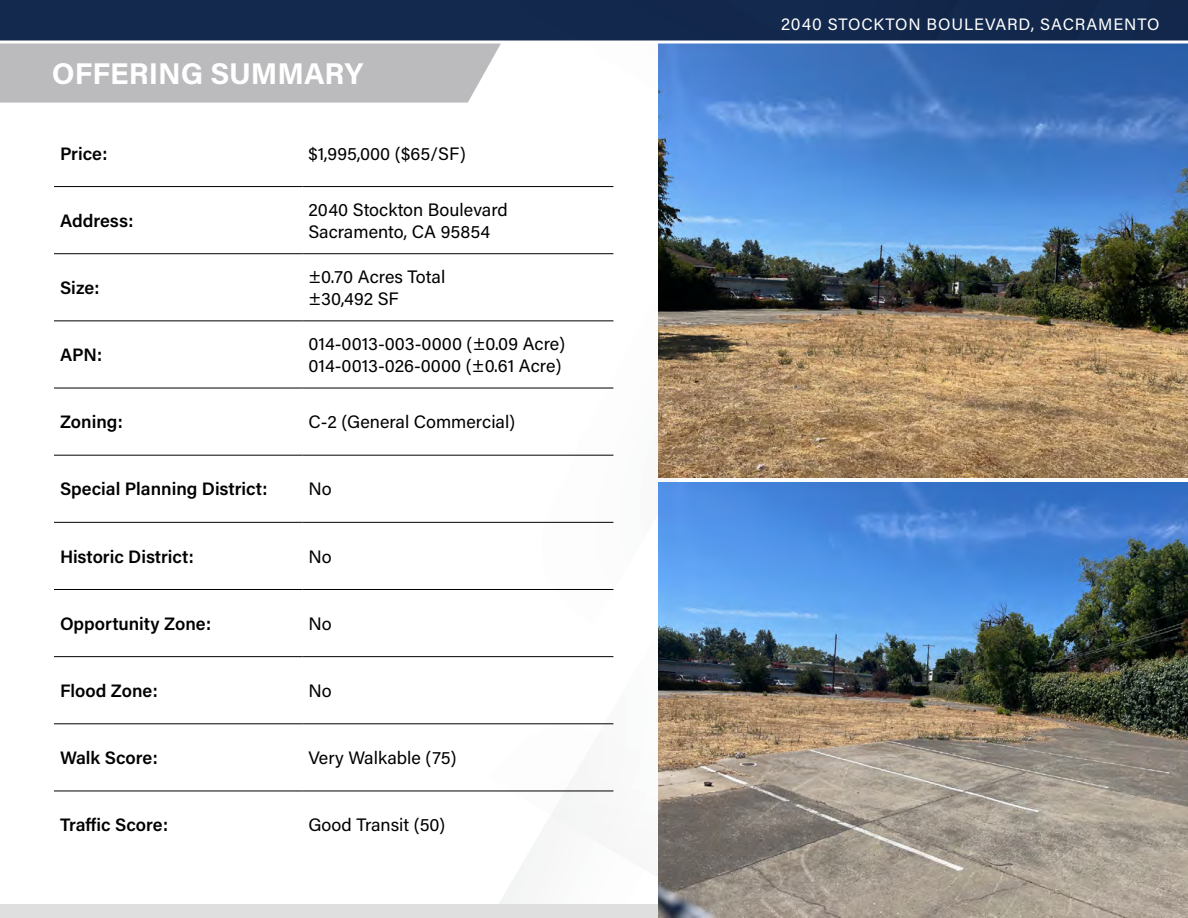
<style>
.page{position:relative;width:1188px;height:918px;background:#fff}
.page>*{position:absolute;margin:0;border:0;box-sizing:border-box;transform-origin:0 0}
.t1{font:700 30px "Acumin Pro";color:#fff}
.t2{font:18px/21.6px "Acumin Pro";color:#000}
.t3{font:600 18px "Acumin Pro";color:#000}
.t4{font:16.5px "Acumin Pro";letter-spacing:.05em;color:#fff}
</style>
<div class="page">
<img style="left:54px;top:44px;width:605px;height:860px">
<div style="left:0;top:0;width:1188px;height:42px;background:#13294e"></div>
<div style="left:0;top:904px;width:1188px;height:14px;background:#e0dfe0"></div>
<img style="left:659px;top:44px;width:529px;height:434px">
<img style="left:659px;top:482px;width:529px;height:436px">
<hr style="left:54px;top:253px;width:248px;height:1px;background:#000">
<hr style="left:302px;top:253px;width:311px;height:1px;background:#000">
<hr style="left:54px;top:321px;width:248px;height:1px;background:#000">
<hr style="left:302px;top:321px;width:311px;height:1px;background:#000">
<hr style="left:54px;top:388px;width:248px;height:1px;background:#000">
<hr style="left:302px;top:388px;width:311px;height:1px;background:#000">
<hr style="left:54px;top:455px;width:248px;height:1px;background:#000">
<hr style="left:302px;top:455px;width:311px;height:1px;background:#000">
<hr style="left:54px;top:522px;width:248px;height:1px;background:#000">
<hr style="left:302px;top:522px;width:311px;height:1px;background:#000">
<hr style="left:54px;top:589px;width:248px;height:1px;background:#000">
<hr style="left:302px;top:589px;width:311px;height:1px;background:#000">
<hr style="left:54px;top:656px;width:248px;height:1px;background:#000">
<hr style="left:302px;top:656px;width:311px;height:1px;background:#000">
<hr style="left:54px;top:186px;width:248px;height:1px;background:#000">
<hr style="left:302px;top:186px;width:311px;height:1px;background:#000">
<hr style="left:54px;top:724px;width:248px;height:1px;background:#000">
<hr style="left:302px;top:724px;width:311px;height:1px;background:#000">
<hr style="left:54px;top:791px;width:248px;height:1px;background:#000">
<hr style="left:302px;top:791px;width:311px;height:1px;background:#000">
<div style="left:0;top:44px;width:502px;height:59px;background:#bbbbbe"></div>
<svg style="left:0;top:40px;width:1188px;height:4px"></svg>
<h1 class="t1" style="left:52px;top:52px;width:313px">OFFERING SUMMARY</h1>
<p class="t3" style="left:60px;top:141px;width:49px">Price:</p>
<p class="t2" style="left:308px;top:142px;width:159px">$1,995,000 ($65/SF)</p>
<p class="t3" style="left:60px;top:208px;width:75px">Address:</p>
<p class="t2" style="left:308px;top:198px;width:201px">2040 Stockton Boulevard<br>Sacramento, CA 95854</p>
<p class="t3" style="left:60px;top:275px;width:41px">Size:</p>
<p class="t2" style="left:308px;top:265px;width:138px">±0.70 Acres Total ±30,492 SF</p>
<p class="t3" style="left:60px;top:342px;width:44px">APN:</p>
<p class="t2" style="left:308px;top:332px;width:258px">014-0013-003-0000 (±0.09 Acre)<br>014-0013-026-0000 (±0.61 Acre)</p>
<p class="t3" style="left:60px;top:409px;width:64px">Zoning:</p>
<p class="t2" style="left:308px;top:410px;width:208px">C-2 (General Commercial)</p>
<p class="t3" style="left:60px;top:477px;width:209px">Special Planning District:</p>
<p class="t2" style="left:308px;top:478px;width:25px">No</p>
<p class="t3" style="left:60px;top:544px;width:135px">Historic District:</p>
<p class="t2" style="left:308px;top:545px;width:25px">No</p>
<p class="t3" style="left:60px;top:611px;width:153px">Opportunity Zone:</p>
<p class="t2" style="left:308px;top:612px;width:25px">No</p>
<p class="t3" style="left:60px;top:678px;width:99px">Flood Zone:</p>
<p class="t2" style="left:308px;top:679px;width:25px">No</p>
<p class="t3" style="left:60px;top:745px;width:99px">Walk Score:</p>
<p class="t2" style="left:308px;top:746px;width:150px">Very Walkable (75)</p>
<p class="t3" style="left:60px;top:812px;width:110px">Traffic Score:</p>
<p class="t2" style="left:308px;top:813px;width:138px">Good Transit (50)</p>
<p class="t4" style="left:781px;top:13px;width:380px">2040 STOCKTON BOULEVARD, SACRAMENTO</p>
</div>
